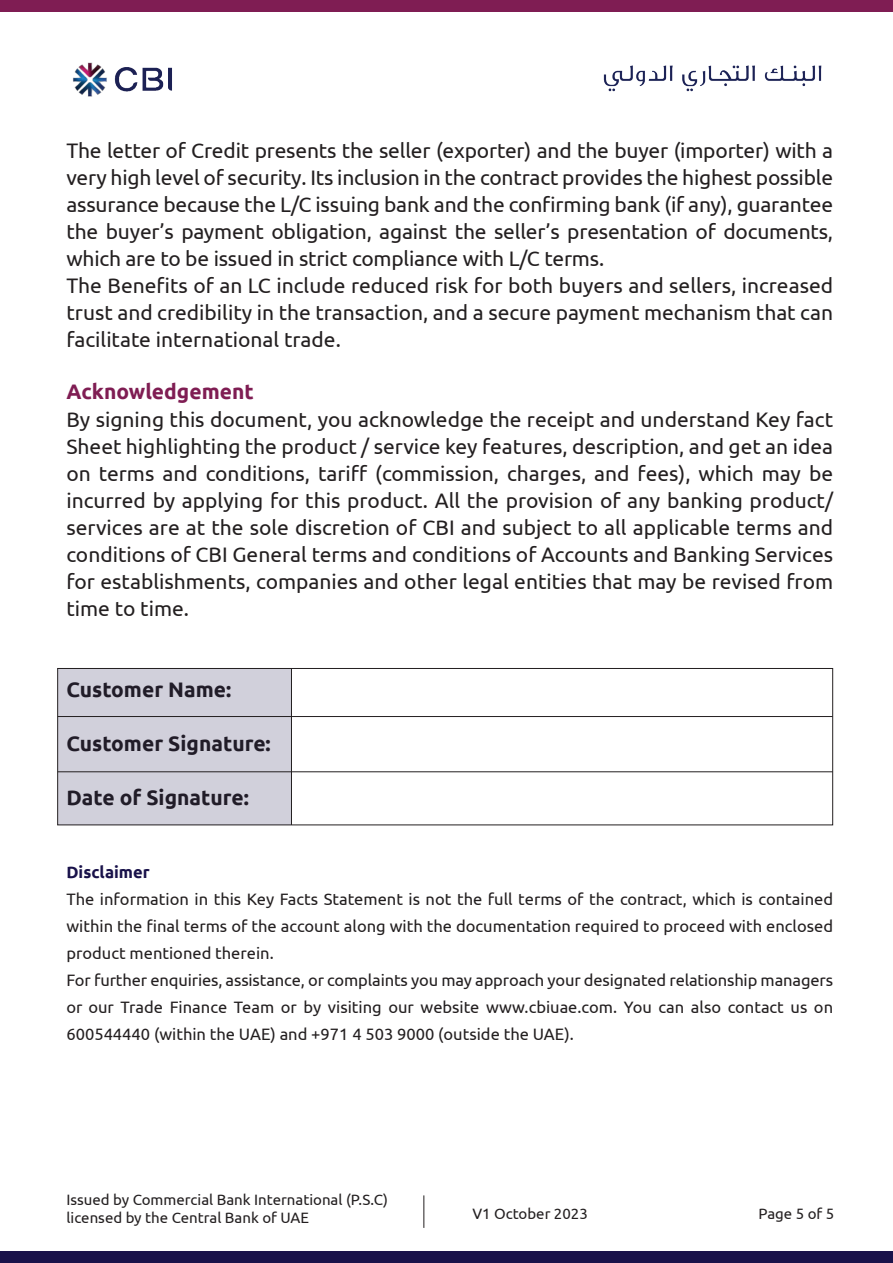
<style>
.page{position:relative;width:893px;height:1263px;background:#fff}
.page>*{position:absolute;margin:0;border:0;box-sizing:border-box;transform-origin:0 0}
.t1{font:21px/27px "Ubuntu";letter-spacing:-.01em;color:#231f20}
.t2{font:700 21px "Ubuntu";color:#231f20}
.t3{font:700 21px "Ubuntu";color:#7f1d53}
.t4{font:16.5px/27px "Ubuntu";color:#231f20}
.t5{font:700 16.5px "Ubuntu";color:#19124a}
.t6{font:15px/18px "Ubuntu";color:#231f20}
</style>
<div class="page">
<div style="left:0;top:1251px;width:893px;height:12px;background:#19124a"></div>
<div style="left:0;top:0;width:893px;height:12px;background:#7f1d53"></div>
<img style="left:603px;top:65px;width:219px;height:27px">
<img style="left:73px;top:62px;width:99px;height:35px">
<svg style="left:57px;top:668px;width:776px;height:158px"></svg>
<hr style="left:58px;top:716px;width:775px;height:1px;background:#231f20">
<hr style="left:58px;top:771px;width:775px;height:1px;background:#231f20">
<hr style="left:291px;top:668px;width:1px;height:157px;background:#231f20">
<hr style="left:423px;top:1195px;width:1px;height:33px;background:#231f20">
<p class="t1" style="left:66px;top:137px;width:768px">The letter of Credit presents the seller (exporter) and the buyer (importer) with a very high level of security. Its inclusion in the contract provides the highest possible assurance because the L/C issuing bank and the confirming bank (if any), guarantee the buyer’s payment obligation, against the seller’s presentation of documents, which are to be issued in strict compliance with L/C terms.<br>The Benefits of an LC include reduced risk for both buyers and sellers, increased trust and credibility in the transaction, and a secure payment mechanism that can facilitate international trade.</p>
<p class="t3" style="left:66px;top:379px;width:189px">Acknowledgement</p>
<p class="t1" style="left:66px;top:405px;width:768px;text-align:justify">By signing this document, you acknowledge the receipt and understand Key fact Sheet highlighting the product / service key features, description, and get an idea on terms and conditions, tariff (commission, charges, and fees), which may be incurred by applying for this product. All the provision of any banking product/ services are at the sole discretion of CBI and subject to all applicable terms and conditions of CBI General terms and conditions of Accounts and Banking Services for establishments, companies and other legal entities that may be revised from time to time.</p>
<p class="t2" style="left:66px;top:676px;width:166px">Customer Name:</p>
<p class="t2" style="left:66px;top:730px;width:206px">Customer Signature:</p>
<p class="t2" style="left:66px;top:784px;width:184px">Date of Signature:</p>
<p class="t5" style="left:66px;top:862px;width:85px">Disclaimer</p>
<p class="t4" style="left:66px;top:885px;width:768px">The information in this Key Facts Statement is not the full terms of the contract, which is contained within the final terms of the account along with the documentation required to proceed with enclosed product mentioned therein.<br>For further enquiries, assistance, or complaints you may approach your designated relationship managers or our Trade Finance Team or by visiting our website www.cbiuae.com. You can also contact us on 600544440 (within the UAE) and +971 4 503 9000 (outside the UAE).</p>
<p class="t6" style="left:66px;top:1190px;width:323px">Issued by Commercial Bank International (P.S.C) licensed by the Central Bank of UAE</p>
<p class="t6" style="left:472px;top:1204px;width:117px">V1 October 2023</p>
<p class="t6" style="left:759px;top:1204px;width:77px">Page 5 of 5</p>
</div>
